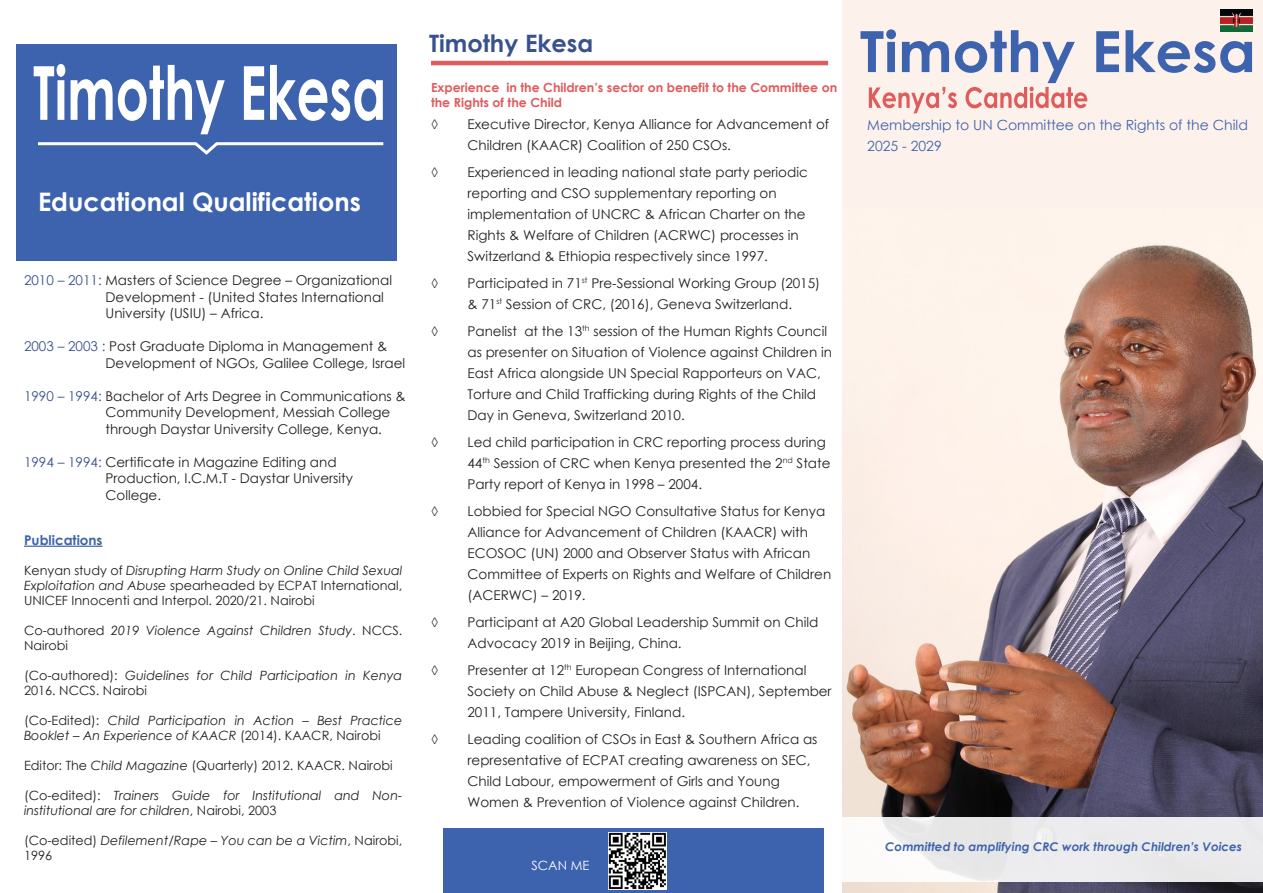
<style>
.page{position:relative;width:1263px;height:893px;background:#fff}
.page>*{position:absolute;margin:0;border:0;box-sizing:border-box;transform-origin:0 0}
.t1{font:700 74.55px "Century Gothic";color:#fff;scale:.69 1}
.t2{font:700 25.5px "Century Gothic";color:#fff}
.t3{font:700 24px "Century Gothic";color:#395190}
.t4{font:13.95px/21px "Century Gothic";color:#3e63ae}
.t5{font:13.5px/21px "Century Gothic";color:#231f20}
.t6{font:700 13.5px "Century Gothic";color:#3e63ae}
.t7{font:italic 12.75px/15px "Century Gothic";color:#231f20}
.t8{font:12.75px/15px "Century Gothic";color:#231f20;text-align:justify}
.t9{font:12.75px "Century Gothic";color:#fff}
.t10{font:700 12.6px/15px "Century Gothic";color:#e05b5c}
.t11{font:italic 700 12px "Century Gothic";color:#3e63ae}
.s1{color:#395190}
.s2{font-style:italic}
.s3{font-style:normal}
</style>
<div class="page">
<div style="left:842px;top:0;width:421px;height:893px;background:#fdf2eb"></div>
<img style="left:842px;top:245px;width:421px;height:648px">
<div style="left:842px;top:818px;width:421px;height:64px;background:linear-gradient(to right,#f4f3f3,#e6e6e9)"></div>
<svg style="left:1096px;top:31px;width:23px;height:41px"></svg>
<svg style="left:1125px;top:30px;width:127px;height:43px"></svg>
<svg style="left:860px;top:29px;width:227px;height:84px"></svg>
<hr style="left:431px;top:61px;width:397px;height:4px;background:#e05b5c">
<hr style="left:24px;top:546px;width:79px;height:1px;background:#3e63ae">
<div style="left:16px;top:45px;width:380px;height:216px;background:#3e63ae"></div>
<svg style="left:38px;top:142px;width:346px;height:13px"></svg>
<div style="left:443px;top:828px;width:381px;height:65px;background:#3e63ae"></div>
<img style="left:609px;top:832px;width:57px;height:57px">
<img style="left:1220px;top:10px;width:32px;height:21px">
<h1 class="t1" style="left:33px;top:36px;width:513px">Timothy Ekesa</h1>
<h2 class="t2" style="left:38px;top:182px;width:324px">Educational Qualifications</h2>
<p class="t5" style="left:106px;top:272px;width:288px;line-height:16.5px;text-indent:-82px"><span class="s1">2010 – 2011:</span> Masters of Science Degree – Organizational<br>Development - (United States International<br>University (USIU) – Africa.</p>
<p class="t5" style="left:106px;top:338px;width:301px;line-height:16.5px;text-indent:-82px"><span class="s1">2003 – 2003 :</span> Post Graduate Diploma in Management &amp;<br>Development of NGOs, Galilee College, Israel</p>
<p class="t5" style="left:106px;top:388px;width:302px;line-height:16.5px;text-indent:-82px"><span class="s1">1990 – 1994:</span> Bachelor of Arts Degree in Communications &amp;<br>Community Development, Messiah College through Daystar University College, Kenya.</p>
<p class="t5" style="left:106px;top:454px;width:249px;line-height:16.5px;text-indent:-82px"><span class="s1">1994 – 1994:</span> Certificate in Magazine Editing and<br>Production, I.C.M.T - Daystar University<br>College.</p>
<p class="t6" style="left:24px;top:530px;width:80px">Publications</p>
<p class="t8" style="left:24px;top:563px;width:380px">Kenyan study of <span class="s2">Disrupting Harm Study on Online Child Sexual Exploitation and Abuse</span> spearheaded by ECPAT International, UNICEF Innocenti and Interpol. 2020/21. Nairobi</p>
<p class="t7" style="left:24px;top:623px;width:380px"><span class="s3">Co-authored</span> 2019 Violence Against Children Study<span class="s3">. NCCS.<br>Nairobi</span></p>
<p class="t7" style="left:24px;top:668px;width:380px"><span class="s3">(Co-authored):</span> Guidelines for Child Participation in Kenya<br><span class="s3">2016. NCCS. Nairobi</span></p>
<p class="t7" style="left:24px;top:713px;width:380px"><span class="s3">(Co-Edited):</span> Child Participation in Action – Best Practice<br>Booklet – An Experience of KAACR <span class="s3">(2014). KAACR, Nairobi</span></p>
<p class="t8" style="left:24px;top:758px;width:370px">Editor: The <span class="s2">Child Magazine</span> (Quarterly) 2012. KAACR. Nairobi</p>
<p class="t7" style="left:24px;top:788px;width:380px"><span class="s3">(Co-edited):</span> Trainers Guide for Institutional and Non&shy;institutional are for children<span class="s3">, Nairobi, 2003</span></p>
<p class="t7" style="left:24px;top:833px;width:380px"><span class="s3">(Co-edited)</span> Defilement/Rape – You can be a Victim<span class="s3">, Nairobi,<br>1996</span></p>
<h3 class="t3" style="left:429px;top:25px;width:166px">Timothy Ekesa</h3>
<p class="t10" style="left:431px;top:79px;width:408px">Experience in the Children’s sector on benefit to the Committee on the Rights of the Child</p>
<p class="t5" style="left:431px;top:113px;width:8px">◊</p>
<p class="t5" style="left:467px;top:113px;width:363px">Executive Director, Kenya Alliance for Advancement of<br>Children (KAACR) Coalition of 250 CSOs.</p>
<p class="t5" style="left:431px;top:161px;width:8px">◊</p>
<p class="t5" style="left:467px;top:161px;width:342px">Experienced in leading national state party periodic reporting and CSO supplementary reporting on implementation of UNCRC &amp; African Charter on the Rights &amp; Welfare of Children (ACRWC) processes in Switzerland &amp; Ethiopia respectively since 1997.</p>
<p class="t5" style="left:431px;top:272px;width:8px">◊</p>
<p class="t5" style="left:467px;top:272px;width:354px">Participated in 71<sup>st</sup> Pre-Sessional Working Group (2015) &amp; 71<sup>st</sup> Session of CRC, (2016), Geneva Switzerland.</p>
<p class="t5" style="left:431px;top:320px;width:8px">◊</p>
<p class="t5" style="left:467px;top:320px;width:366px">Panelist at the 13<sup>th</sup> session of the Human Rights Council as presenter on Situation of Violence against Children in East Africa alongside UN Special Rapporteurs on VAC, Torture and Child Trafficking during Rights of the Child Day in Geneva, Switzerland 2010.</p>
<p class="t5" style="left:431px;top:431px;width:8px">◊</p>
<p class="t5" style="left:467px;top:431px;width:364px">Led child participation in CRC reporting process during<br>44<sup>th</sup> Session of CRC when Kenya presented the 2<sup>nd</sup> State<br>Party report of Kenya in 1998 – 2004.</p>
<p class="t5" style="left:431px;top:500px;width:8px">◊</p>
<p class="t5" style="left:467px;top:500px;width:365px">Lobbied for Special NGO Consultative Status for Kenya Alliance for Advancement of Children (KAACR) with ECOSOC (UN) 2000 and Observer Status with African Committee of Experts on Rights and Welfare of Children (ACERWC) – 2019.</p>
<p class="t5" style="left:431px;top:611px;width:8px">◊</p>
<p class="t5" style="left:467px;top:611px;width:352px">Participant at A20 Global Leadership Summit on Child<br>Advocacy 2019 in Beijing, China.</p>
<p class="t5" style="left:431px;top:659px;width:8px">◊</p>
<p class="t5" style="left:467px;top:659px;width:366px">Presenter at 12<sup>th</sup> European Congress of International<br>Society on Child Abuse &amp; Neglect (ISPCAN), September<br>2011, Tampere University, Finland.</p>
<p class="t5" style="left:431px;top:728px;width:8px">◊</p>
<p class="t5" style="left:467px;top:728px;width:351px">Leading coalition of CSOs in East &amp; Southern Africa as representative of ECPAT creating awareness on SEC, Child Labour, empowerment of Girls and Young Women &amp; Prevention of Violence against Children.</p>
<p class="t9" style="left:532px;top:857px;width:59px">SCAN ME</p>
<p class="t4" style="left:867px;top:114px;width:382px">Membership to UN Committee on the Rights of the Child<br>2025 - 2029</p>
<p class="t11" style="left:885px;top:837px;width:358px">Committed to amplifying CRC work through Children’s Voices</p>
</div>
